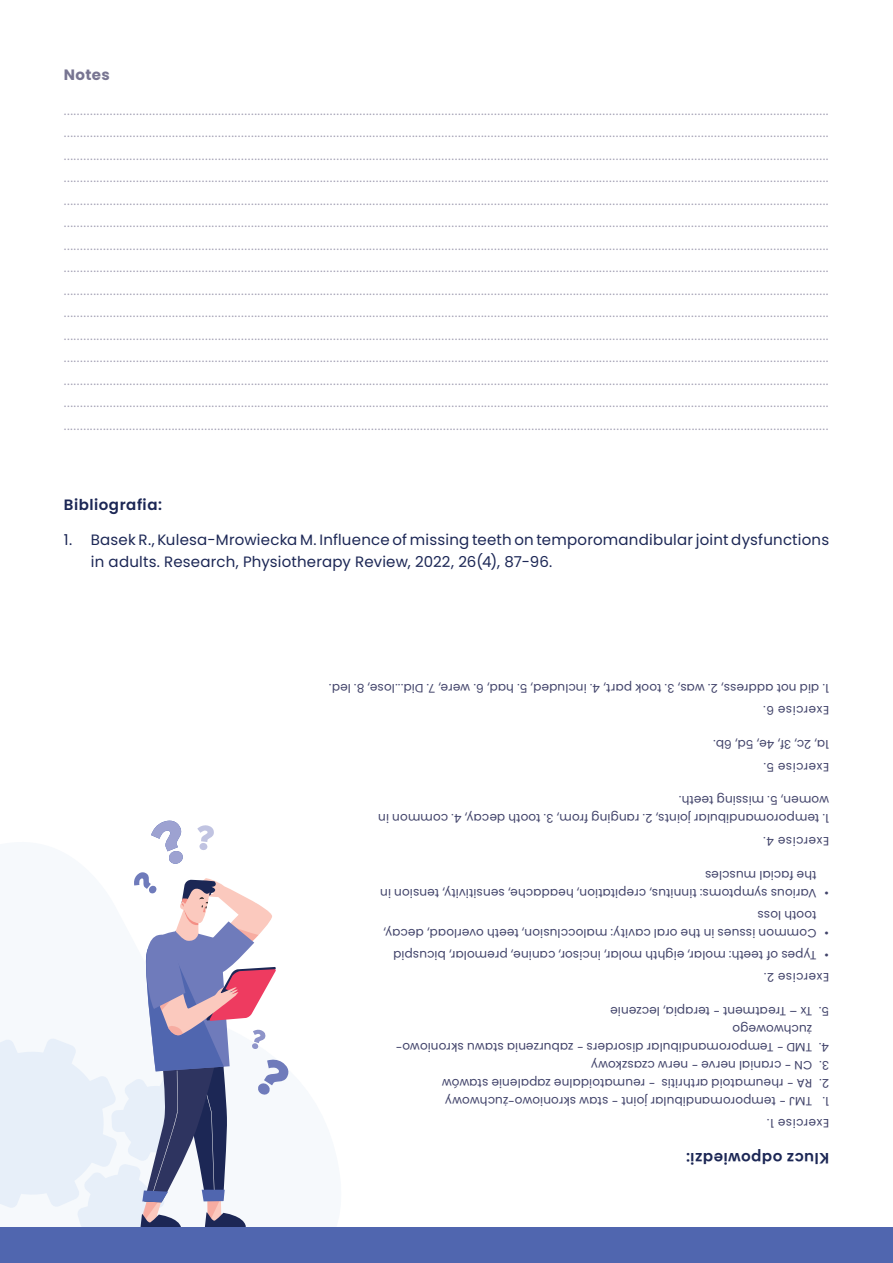
<style>
.page{position:relative;width:893px;height:1263px;background:#fff}
.page>*{position:absolute;margin:0;border:0;box-sizing:border-box;transform-origin:0 0}
.t1{font:300 15px/22.5px "Poppins";color:#a4a1b5;text-align:justify}
.t2{font:15px/22.5px "Poppins";letter-spacing:.015em;color:#1c2755}
.t3{font:600 15px "Poppins";letter-spacing:.035em;color:#1c2755}
.t4{font:700 15px "Poppins";letter-spacing:.02em;color:#787592}
.t5{font:12px/22.2px "Poppins";letter-spacing:.015em;color:#41436a}
.t6{font:12px "Poppins";letter-spacing:.04em;color:#41436a}
</style>
<div class="page">
<svg style="left:151px;top:820px;width:32px;height:44px"></svg>
<svg style="left:197px;top:825px;width:17px;height:25px"></svg>
<svg style="left:0;top:872px;width:289px;height:355px"></svg>
<div style="left:0;top:1227px;width:893px;height:36px;background:#5066af"></div>
<p class="t4" style="left:64px;top:66px;width:48px">Notes</p>
<p class="t1" style="left:64px;top:98px;width:766px">......................................................................................................................................................................................................................................... ......................................................................................................................................................................................................................................... ......................................................................................................................................................................................................................................... ......................................................................................................................................................................................................................................... ......................................................................................................................................................................................................................................... ......................................................................................................................................................................................................................................... ......................................................................................................................................................................................................................................... ......................................................................................................................................................................................................................................... ......................................................................................................................................................................................................................................... ......................................................................................................................................................................................................................................... ......................................................................................................................................................................................................................................... ......................................................................................................................................................................................................................................... ......................................................................................................................................................................................................................................... ......................................................................................................................................................................................................................................... ..........................................................................................................................................................................................................................................</p>
<p class="t3" style="left:64px;top:496px;width:100px">Bibliografia:</p>
<p class="t2" style="left:91px;top:528px;width:740px;text-indent:-27px">1. Basek R., Kulesa-Mrowiecka M. Influence of missing teeth on temporomandibular joint dysfunctions in adults. Research, Physiotherapy Review, 2022, 26(4), 87-96.</p>
<p class="t5" style="left:829px;top:699px;width:502px;rotate:-180deg">1. did not address, 2. was, 3. took part, 4. included, 5. had, 6. were, 7. Did...lose, 8. led.</p>
<p class="t6" style="left:829px;top:718px;width:67px;rotate:-180deg">Exercise 6.</p>
<p class="t5" style="left:829px;top:778px;width:117px;rotate:-180deg">Exercise 5.<br>1a, 2c, 3f, 4e, 5d, 6b.</p>
<p class="t5" style="left:829px;top:827px;width:452px;line-height:18px;rotate:-180deg">1. temporomandibular joints, 2. ranging from, 3. tooth decay, 4. common in women, 5. missing teeth.</p>
<p class="t6" style="left:829px;top:848px;width:67px;rotate:-180deg">Exercise 4.</p>
<p class="t5" style="left:816px;top:886px;width:113px;rotate:-180deg">the facial muscles</p>
<p class="t5" style="left:816px;top:926px;width:438px;rotate:-180deg">tooth loss<br>Various symptoms: tinnitus, crepitation, headache, sensitivity, tension in</p>
<p class="t5" style="left:829px;top:904px;width:6px;rotate:-180deg">•</p>
<p class="t5" style="left:816px;top:944px;width:434px;rotate:-180deg">Common issues in the oral cavity: malocclusion, teeth overload, decay,</p>
<p class="t5" style="left:829px;top:944px;width:6px;rotate:-180deg">•</p>
<p class="t5" style="left:816px;top:988px;width:425px;text-indent:-13px;rotate:-180deg">Exercise 2.<br>Types of teeth: molar, eighth molar, incisor, canine, premolar, bicuspid</p>
<p class="t5" style="left:829px;top:966px;width:6px;rotate:-180deg">•</p>
<p class="t5" style="left:812px;top:1038px;width:203px;line-height:18px;rotate:-180deg">żuchwowego<br>Tx – Treatment - terapia, leczenie</p>
<p class="t5" style="left:829px;top:1022px;width:12px;rotate:-180deg">5.</p>
<p class="t5" style="left:812px;top:1058px;width:418px;rotate:-180deg">TMD - Temporomandibular disorders - zaburzenia stawu skroniowo-</p>
<p class="t5" style="left:829px;top:1058px;width:12px;rotate:-180deg">4.</p>
<p class="t5" style="left:812px;top:1076px;width:223px;rotate:-180deg">CN - cranial nerve - nerw czaszkowy</p>
<p class="t5" style="left:829px;top:1076px;width:11px;rotate:-180deg">3.</p>
<p class="t5" style="left:812px;top:1094px;width:372px;rotate:-180deg">RA - rheumatoid arthritis - reumatoidalne zapalenie stawów</p>
<p class="t5" style="left:829px;top:1094px;width:11px;rotate:-180deg">2.</p>
<p class="t5" style="left:812px;top:1135px;width:369px;text-indent:-17px;rotate:-180deg">Exercise 1.<br>TMJ - temporomandibular joint - staw skroniowo-żuchwowy</p>
<p class="t5" style="left:829px;top:1112px;width:8px;rotate:-180deg">1.</p>
<p class="t3" style="left:829px;top:1167px;width:145px;rotate:-180deg">Klucz odpowiedzi:</p>
</div>
